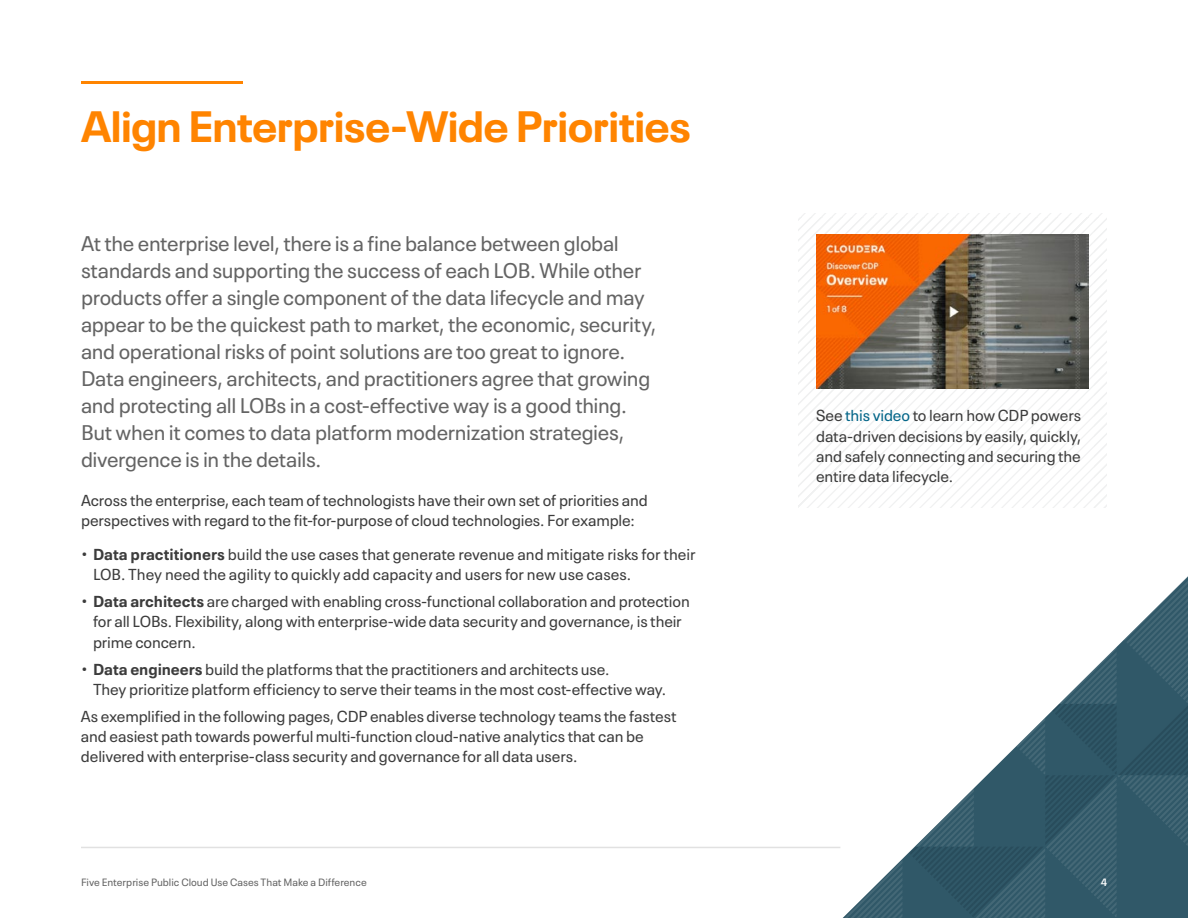
<style>
.page{position:relative;width:1188px;height:918px;background:#fff}
.page>*{position:absolute;margin:0;border:0;box-sizing:border-box;transform-origin:0 0}
.t1{font:700 43.5px "Neue Plak";color:#ff8400}
.t2{font:21px/27px "Neue Plak Text";letter-spacing:-.015em;color:#646464}
.t3{font:15.75px/20.2px "Neue Plak Text";letter-spacing:-.01em;color:#3c3c3c}
.t4{font:10.5px "Neue Plak Text";color:#646464}
.t5{font:600 10.5px "Neue Plak Text";color:#fff}
.s1{font-weight:700}
.s2{color:#036588}
</style>
<div class="page">
<svg style="left:843px;top:576px;width:345px;height:342px"></svg>
<div style="left:798px;top:214px;width:309px;height:294px;background:linear-gradient(to right,#fafafa,#fafafa)"></div>
<img style="left:816px;top:234px;width:273px;height:154px">
<hr style="left:81px;top:847px;width:759px;height:1px;background:#e1e1e1">
<hr style="left:81px;top:81px;width:162px;height:3px;background:#ff8400">
<h1 class="t1" style="left:81px;top:92px;width:611px">Align Enterprise-Wide Priorities</h1>
<p class="t2" style="left:81px;top:228px;width:577px">At the enterprise level, there is a fine balance between global standards and supporting the success of each LOB. While other products offer a single component of the data lifecycle and may appear to be the quickest path to market, the economic, security, and operational risks of point solutions are too great to ignore.<br>Data engineers, architects, and practitioners agree that growing and protecting all LOBs in a cost-effective way is a good thing.<br>But when it comes to data platform modernization strategies, divergence is in the details.</p>
<p class="t3" style="left:81px;top:489px;width:568px">Across the enterprise, each team of technologists have their own set of priorities and perspectives with regard to the fit-for-purpose of cloud technologies. For example:</p>
<p class="t3" style="left:93px;top:543px;width:604px;text-indent:-12px">• <span class="s1">Data practitioners</span> build the use cases that generate revenue and mitigate risks for their<br>LOB. They need the agility to quickly add capacity and users for new use cases.</p>
<p class="t3" style="left:93px;top:590px;width:598px;text-indent:-12px">• <span class="s1">Data architects</span> are charged with enabling cross-functional collaboration and protection for all LOBs. Flexibility, along with enterprise-wide data security and governance, is their prime concern.</p>
<p class="t3" style="left:93px;top:657px;width:575px;text-indent:-12px">• <span class="s1">Data engineers</span> build the platforms that the practitioners and architects use.<br>They prioritize platform efficiency to serve their teams in the most cost-effective way.</p>
<p class="t3" style="left:81px;top:705px;width:597px">As exemplified in the following pages, CDP enables diverse technology teams the fastest and easiest path towards powerful multi-function cloud-native analytics that can be delivered with enterprise-class security and governance for all data users.</p>
<p class="t3" style="left:816px;top:404px;width:267px;text-align:justify">See <span class="s2">this video</span> to learn how CDP powers data-driven decisions by easily, quickly, and safely connecting and securing the entire data lifecycle.</p>
<p class="t4" style="left:81px;top:874px;width:287px">Five Enterprise Public Cloud Use Cases That Make a Difference</p>
<p class="t5" style="left:1101px;top:874px;width:8px">4</p>
</div>
